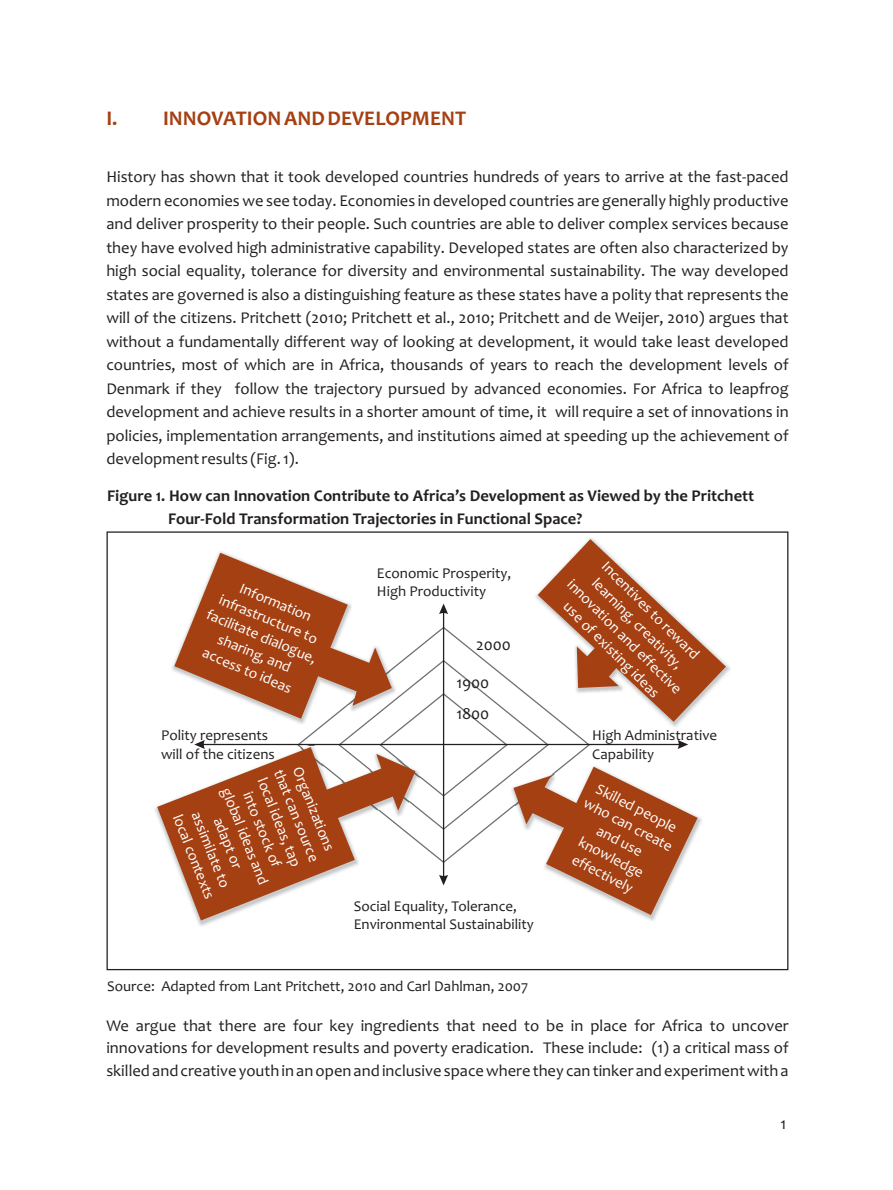
<style>
.page{position:relative;width:893px;height:1190px;background:#fff}
.page>*{position:absolute;margin:0;border:0;box-sizing:border-box;transform-origin:0 0}
.t1{font:700 21px "Candara";color:#a54012}
.t2{font:16.5px/23.4px "Candara";color:#231f20;text-align:justify}
.t3{font:700 16.5px/23.4px "Candara";color:#231f20}
.t4{font:15.15px/18.5px "Candara";color:#fff;text-align:center}
.t5{font:15px/18.3px "Candara";color:#231f20}
</style>
<div class="page">
<img style="left:155px;top:538px;width:575px;height:388px">
<svg style="left:537px;top:539px;width:189px;height:182px"></svg>
<svg style="left:174px;top:553px;width:218px;height:165px"></svg>
<svg style="left:513px;top:766px;width:184px;height:149px"></svg>
<svg style="left:157px;top:747px;width:258px;height:173px;fill:#a54317"></svg>
<p class="t1" style="left:106px;top:112px;width:361px">I. INNOVATION AND DEVELOPMENT</p>
<p class="t2" style="left:106px;top:167px;width:683px">History has shown that it took developed countries hundreds of years to arrive at the fast-paced modern economies we see today. Economies in developed countries are generally highly productive and deliver prosperity to their people. Such countries are able to deliver complex services because they have evolved high administrative capability. Developed states are often also characterized by high social equality, tolerance for diversity and environmental sustainability. The way developed states are governed is also a distinguishing feature as these states have a polity that represents the will of the citizens. Pritchett (2010; Pritchett et al., 2010; Pritchett and de Weijer, 2010) argues that without a fundamentally different way of looking at development, it would take least developed countries, most of which are in Africa, thousands of years to reach the development levels of Denmark if they</p>
<p class="t2" style="left:106px;top:378px;width:683px;text-indent:129px">follow the trajectory pursued by advanced economies. For Africa to leapfrog development and achieve results in a shorter amount of time, it will require a set of innovations in policies, implementation arrangements, and institutions aimed at speeding up the achievement of development results (Fig. 1).</p>
<p class="t3" style="left:168px;top:485px;width:587px;text-indent:-61px">Figure 1. How can Innovation Contribute to Africa’s Development as Viewed by the Pritchett<br>Four-Fold Transformation Trajectories in Functional Space?</p>
<p class="t4" style="left:225px;top:572px;width:119px;rotate:23deg">Information infrastructure to facilitate dialogue, sharing, and access to ideas</p>
<p class="t5" style="left:161px;top:728px;width:115px">Polity represents will of the citizens</p>
<p class="t4" style="left:304px;top:764px;width:90px;rotate:68deg">Organizations</p>
<p class="t4" style="left:285px;top:767px;width:100px;rotate:68deg">that can source</p>
<p class="t4" style="left:269px;top:775px;width:96px;rotate:68deg">local ideas, tap</p>
<p class="t4" style="left:233px;top:785px;width:104px;rotate:68deg">global ideas and</p>
<p class="t4" style="left:254px;top:789px;width:81px;rotate:68deg">into stock of</p>
<p class="t4" style="left:203px;top:809px;width:82px;rotate:68deg">assimilate to</p>
<p class="t4" style="left:184px;top:812px;width:90px;rotate:68deg">local contexts</p>
<p class="t4" style="left:225px;top:815px;width:56px;rotate:68deg">adapt or</p>
<p class="t5" style="left:377px;top:565px;width:136px">Economic Prosperity,<br>High Productivity</p>
<p class="t2" style="left:476px;top:634px;width:36px">2000</p>
<p class="t2" style="left:456px;top:669px;width:34px;line-height:31.2px">1900<br>1800</p>
<p class="t5" style="left:354px;top:898px;width:181px">Social Equality, Tolerance,<br>Environmental Sustainability</p>
<p class="t5" style="left:107px;top:978px;width:422px">Source: Adapted from Lant Pritchett, 2010 and Carl Dahlman, 2007</p>
<p class="t4" style="left:609px;top:558px;width:133px;rotate:45deg">Incentives to reward</p>
<p class="t4" style="left:600px;top:575px;width:123px;rotate:45deg">learning, creativity,</p>
<p class="t4" style="left:575px;top:576px;width:156px;rotate:45deg">innovation and effective</p>
<p class="t4" style="left:571px;top:598px;width:130px;rotate:45deg">use of existing ideas</p>
<p class="t5" style="left:592px;top:728px;width:126px">High Administrative<br>Capability</p>
<p class="t4" style="left:596px;top:779px;width:99px;rotate:27deg">Skilled people who can create and use knowledge effectively</p>
<p class="t2" style="left:106px;top:1016px;width:683px;line-height:22.2px">We argue that there are four key ingredients that need to be in place for Africa to uncover innovations for development results and poverty eradication. These include: (1) a critical mass of skilled and creative youth in an open and inclusive space where they can tinker and experiment with a</p>
<p class="t2" style="left:780px;top:1113px;width:7px">1</p>
</div>
